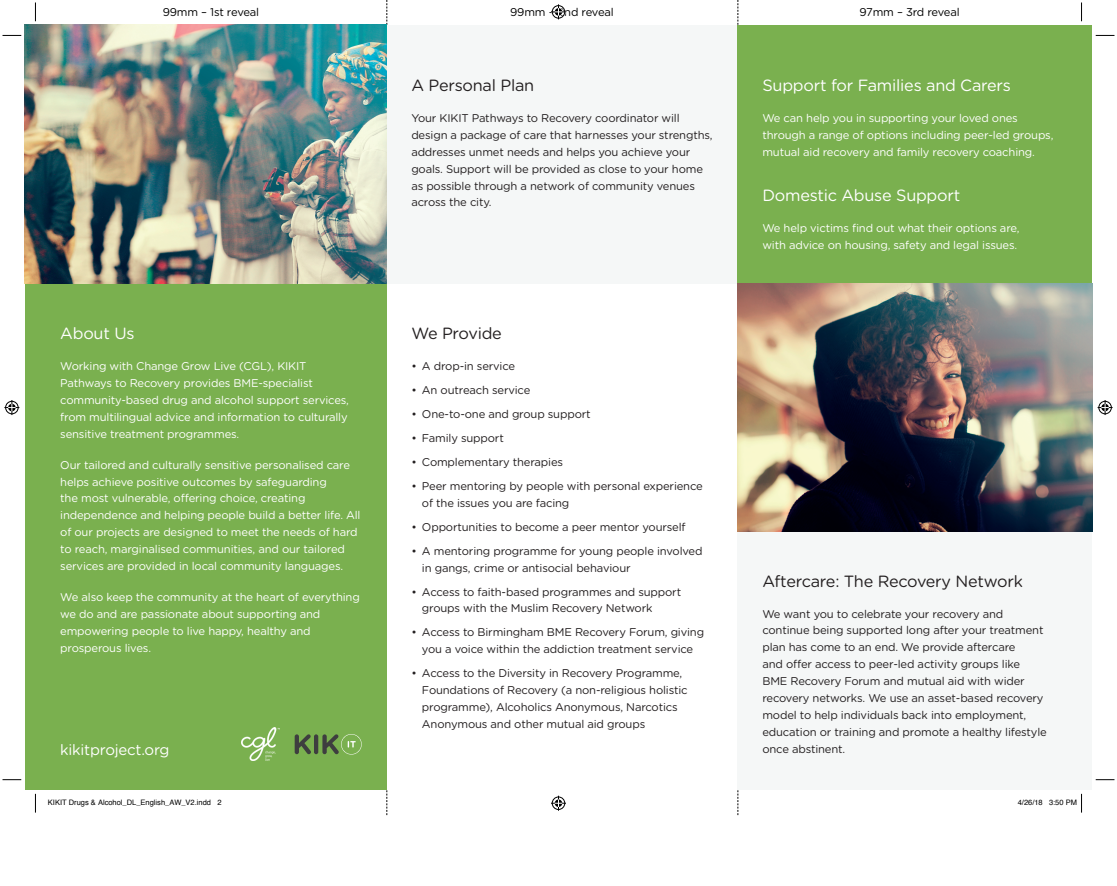
<style>
.page{position:relative;width:1117px;height:886px;background:#fff}
.page>*{position:absolute;margin:0;border:0;box-sizing:border-box;transform-origin:0 0}
.Para_Head_Black{font:16.25px "Gotham Rounded";letter-spacing:-.015em;color:#231f20}
.Para_Head_White{font:16.25px "Gotham Rounded";letter-spacing:-.015em;color:#fff}
.Para_Head_Black-2{font:16.25px "Gotham Rounded";letter-spacing:-.015em;color:#fff}
.t1{font:15px "Gotham Rounded";letter-spacing:-.015em;color:#fff}
.Body_Copy_Black{font:11.25px/16.9px "Gotham Rounded";letter-spacing:-.015em;color:#fff}
.Body_Copy_Black_Bull{font:11.25px/16.9px "Gotham Rounded";letter-spacing:-.015em;color:#231f20}
.Body_Copy_Black-2{font:11.25px/16.9px "Gotham Rounded";letter-spacing:-.015em;color:#231f20}
.Body_Copy_White{font:11.25px/16.9px "Gotham Rounded";letter-spacing:-.015em;color:#fff}
.t2{font:11.25px "Gotham Rounded";letter-spacing:-.015em;color:#000}
.t3{font:7.5px "Helvetica";color:#000}
</style>
<div class="page">
<div style="left:386px;top:25px;width:351px;height:258px;background:#f5f7f7"></div>
<div style="left:737px;top:531px;width:354px;height:259px;background:#f5f7f7"></div>
<div style="left:25px;top:283px;width:361px;height:507px;background:#7ab04f"></div>
<div style="left:737px;top:25px;width:354px;height:506px;background:#7ab04f"></div>
<svg style="left:386px;top:0;width:1px;height:25px"></svg>
<svg style="left:386px;top:790px;width:1px;height:25px"></svg>
<svg style="left:737px;top:0;width:1px;height:25px"></svg>
<svg style="left:737px;top:790px;width:1px;height:25px"></svg>
<img style="left:25px;top:25px;width:361px;height:258px">
<img style="left:737px;top:283px;width:354px;height:248px">
<svg style="left:294px;top:734px;width:17px;height:20px"></svg>
<hr style="left:314px;top:734px;width:4px;height:20px;background:#3e3e3f;border-radius:2px">
<svg style="left:322px;top:734px;width:39px;height:20px"></svg>
<img style="left:241px;top:728px;width:38px;height:33px">
<svg style="left:3px;top:35px;width:18px;height:1px"></svg>
<svg style="left:1095px;top:35px;width:19px;height:1px"></svg>
<svg style="left:3px;top:779px;width:18px;height:1px"></svg>
<svg style="left:1095px;top:779px;width:19px;height:1px"></svg>
<svg style="left:35px;top:3px;width:1px;height:18px"></svg>
<svg style="left:35px;top:794px;width:1px;height:18px"></svg>
<svg style="left:551px;top:4px;width:15px;height:15px"></svg>
<svg style="left:551px;top:796px;width:15px;height:15px"></svg>
<svg style="left:4px;top:400px;width:15px;height:15px"></svg>
<svg style="left:1097px;top:400px;width:15px;height:15px"></svg>
<p class="t2" style="left:163px;top:4px;width:98px">99mm – 1st reveal</p>
<p class="t2" style="left:510px;top:4px;width:105px">99mm – 2nd reveal</p>
<p class="t2" style="left:859px;top:4px;width:102px">97mm – 3rd reveal</p>
<p class="Para_Head_Black-2" style="left:60px;top:322px;width:76px">About Us</p>
<p class="Body_Copy_Black" style="left:60px;top:357px;width:290px">Working with Change Grow Live (CGL), KIKIT Pathways to Recovery provides BME-specialist community-based drug and alcohol support services, from multilingual advice and information to culturally sensitive treatment programmes.</p>
<p class="Body_Copy_Black" style="left:60px;top:456px;width:302px">Our tailored and culturally sensitive personalised care helps achieve positive outcomes by safeguarding<br>the most vulnerable, offering choice, creating independence and helping people build a better life. All of our projects are designed to meet the needs of hard to reach, marginalised communities, and our tailored services are provided in local community languages.</p>
<p class="Body_Copy_Black" style="left:60px;top:588px;width:301px">We also keep the community at the heart of everything we do and are passionate about supporting and empowering people to live happy, healthy and prosperous lives.</p>
<p class="t1" style="left:60px;top:739px;width:111px">kikitproject.org</p>
<p class="Para_Head_Black" style="left:411px;top:74px;width:124px">A Personal Plan</p>
<p class="Body_Copy_Black-2" style="left:411px;top:109px;width:303px">Your KIKIT Pathways to Recovery coordinator will design a package of care that harnesses your strengths, addresses unmet needs and helps you achieve your goals. Support will be provided as close to your home as possible through a network of community venues across the city.</p>
<p class="Para_Head_Black" style="left:411px;top:322px;width:92px">We Provide</p>
<p class="Body_Copy_Black_Bull" style="left:411px;top:357px;width:105px">• A drop-in service</p>
<p class="Body_Copy_Black_Bull" style="left:411px;top:381px;width:120px">• An outreach service</p>
<p class="Body_Copy_Black_Bull" style="left:411px;top:405px;width:181px">• One-to-one and group support</p>
<p class="Body_Copy_Black_Bull" style="left:411px;top:429px;width:94px">• Family support</p>
<p class="Body_Copy_Black_Bull" style="left:411px;top:453px;width:153px">• Complementary therapies</p>
<p class="Body_Copy_Black_Bull" style="left:422px;top:477px;width:282px;text-indent:-11px">• Peer mentoring by people with personal experience of the issues you are facing</p>
<p class="Body_Copy_Black_Bull" style="left:411px;top:518px;width:276px">• Opportunities to become a peer mentor yourself</p>
<p class="Body_Copy_Black_Bull" style="left:422px;top:542px;width:282px;text-indent:-11px">• A mentoring programme for young people involved in gangs, crime or antisocial behaviour</p>
<p class="Body_Copy_Black_Bull" style="left:422px;top:583px;width:261px;text-indent:-11px">• Access to faith-based programmes and support groups with the Muslim Recovery Network</p>
<p class="Body_Copy_Black_Bull" style="left:411px;top:623px;width:294px;text-align:center">• Access to Birmingham BME Recovery Forum, giving you a voice within the addiction treatment service</p>
<p class="Body_Copy_Black_Bull" style="left:422px;top:664px;width:267px;text-indent:-11px">• Access to the Diversity in Recovery Programme, Foundations of Recovery (a non-religious holistic programme), Alcoholics Anonymous, Narcotics Anonymous and other mutual aid groups</p>
<p class="Para_Head_White" style="left:762px;top:74px;width:250px">Support for Families and Carers</p>
<p class="Body_Copy_White" style="left:762px;top:109px;width:292px">We can help you in supporting your loved ones through a range of options including peer-led groups, mutual aid recovery and family recovery coaching.</p>
<p class="Para_Head_White" style="left:762px;top:184px;width:199px">Domestic Abuse Support</p>
<p class="Body_Copy_White" style="left:762px;top:219px;width:259px">We help victims find out what their options are, with advice on housing, safety and legal issues.</p>
<p class="Para_Head_Black" style="left:762px;top:570px;width:262px">Aftercare: The Recovery Network</p>
<p class="Body_Copy_Black-2" style="left:762px;top:605px;width:286px">We want you to celebrate your recovery and continue being supported long after your treatment plan has come to an end. We provide aftercare<br>and offer access to peer-led activity groups like BME Recovery Forum and mutual aid with wider recovery networks. We use an asset-based recovery model to help individuals back into employment, education or training and promote a healthy lifestyle once abstinent.</p>
<p class="t3" style="left:48px;top:797px;width:175px">KIKIT Drugs &amp; Alcohol_DL_English_AW_V2.indd 2</p>
<p class="t3" style="left:1017px;top:797px;width:61px">4/26/18 3:50 PM</p>
</div>
